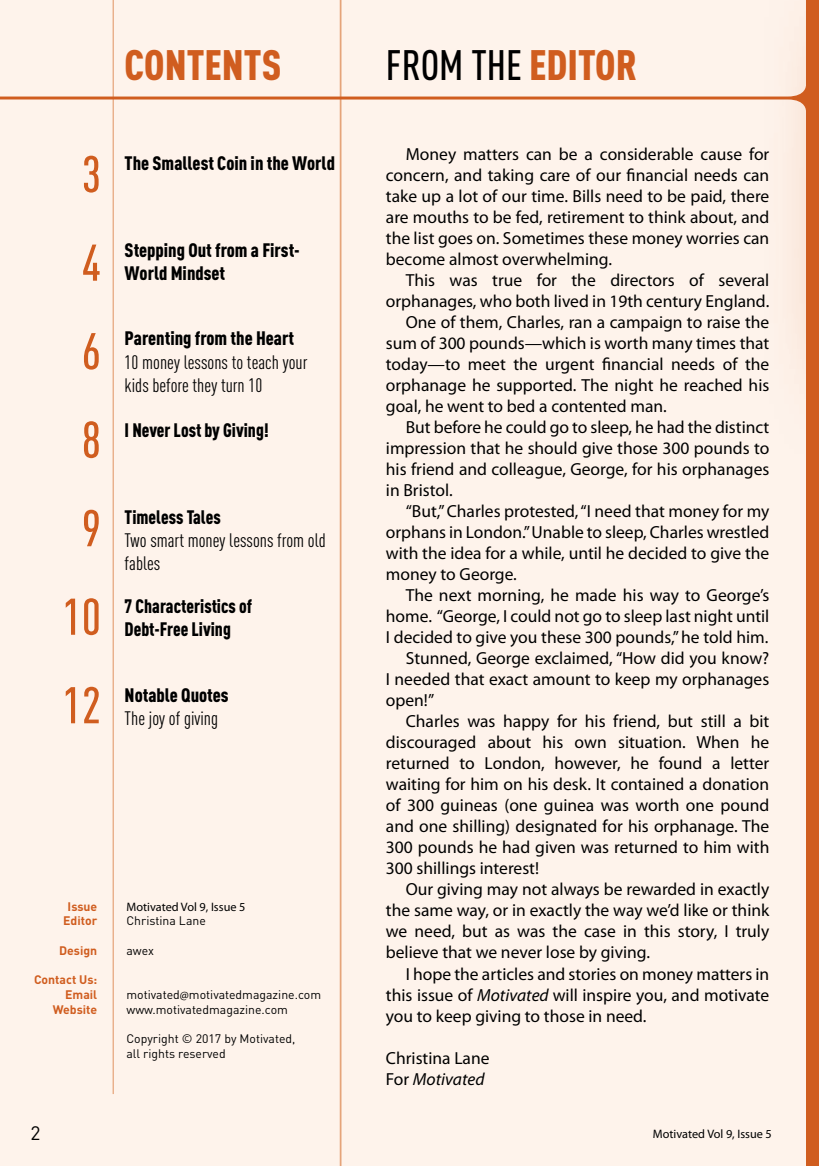
<style>
.page{position:relative;width:819px;height:1166px;background:#fef3eb}
.page>*{position:absolute;margin:0;border:0;box-sizing:border-box;transform-origin:0 0}
.t1{font:500 50.75px/88.5px "DIN Cond";color:#d05d1f}
.t2{font:500 42px "DIN Cond";color:#000}
.t3{font:900 42px "DIN Cond";color:#d05d1f}
.t4{font:900 19.25px/23.1px "DIN Cond";color:#000}
.t5{font:19.25px/23.1px "DIN Cond";color:#000}
.t6{font:900 19.25px "DIN Cond";color:#000;scale:.95 1}
.t7{font:19.25px "DIN Pro";color:#000}
.t8{font:17.5px/21px "Myriad Pro";color:#000;text-align:justify}
.t9{font:12.25px/14.7px "DIN Pro";color:#000}
.t10{font:12.25px "Myriad Pro";color:#000}
.t11{font:700 12.25px/14.7px "DIN Pro";color:#d05d1f;text-align:center}
.s1{font-weight:900;color:#d05d1f}
.s2{font-family:"Myriad Pro"}
.s3{font-style:italic}
</style>
<div class="page">
<div style="left:760px;top:0;width:59px;height:476px;background:#d05d1f;opacity:.64"></div>
<h2 class="t3" style="left:125px;top:38px;width:158px">CONTENTS</h2>
<h2 class="t2" style="left:386px;top:40px;width:252px">FROM THE <span class="s1">EDITOR</span></h2>
<h1 class="t1" style="left:82px;top:129px;width:21px">3</h1>
<p class="t4" style="left:125px;top:151px;width:212px">The Smallest Coin in the World</p>
<h1 class="t1" style="left:82px;top:217px;width:21px">4</h1>
<p class="t4" style="left:125px;top:238px;width:177px">Stepping Out from a First-<br>World Mindset</p>
<h1 class="t1" style="left:82px;top:306px;width:21px">6<br>8</h1>
<p class="t4" style="left:125px;top:326px;width:171px">Parenting from the Heart</p>
<p class="t5" style="left:125px;top:350px;width:184px">10 money lessons to teach your kids before they turn 10</p>
<p class="t6" style="left:125px;top:418px;width:153px">I Never Lost by Giving!</p>
<h1 class="t1" style="left:82px;top:483px;width:21px">9</h1>
<p class="t6" style="left:125px;top:505px;width:103px">Timeless Tales</p>
<p class="t5" style="left:125px;top:529px;width:203px">Two smart money lessons from old fables</p>
<h1 class="t1" style="left:62px;top:571px;width:40px">10</h1>
<p class="t6" style="left:125px;top:594px;width:136px">7 Characteristics of</p>
<p class="t6" style="left:125px;top:617px;width:113px">Debt-Free Living</p>
<h1 class="t1" style="left:62px;top:660px;width:40px">12</h1>
<p class="t4" style="left:125px;top:683px;width:105px">Notable Quotes</p>
<p class="t5" style="left:125px;top:707px;width:95px">The joy of giving</p>
<p class="t11" style="left:63px;top:898px;width:36px">Issue<br>Editor</p>
<p class="t11" style="left:59px;top:942px;width:40px">Design</p>
<p class="t11" style="left:34px;top:972px;width:65px;text-align:right">Contact Us:<br>Email<br>Website</p>
<p class="t7" style="left:31px;top:1119px;width:12px">2</p>
<p class="t10" style="left:126px;top:899px;width:120px">Motivated Vol 9, Issue 5</p>
<p class="t9" style="left:126px;top:913px;width:81px">Christina Lane</p>
<p class="t9" style="left:126px;top:942px;width:29px">awex</p>
<p class="t9" style="left:126px;top:986px;width:196px">motivated<span class="s2">@</span>motivatedmagazine.com www.motivatedmagazine.com</p>
<p class="t9" style="left:126px;top:1030px;width:170px">Copyright © 2017 by Motivated, all rights reserved</p>
<p class="t8" style="left:386px;top:144px;width:385px;text-indent:20px">Money matters can be a considerable cause for concern, and taking care of our financial needs can take up a lot of our time. Bills need to be paid, there are mouths to be fed, retirement to think about, and the list goes on. Sometimes these money worries can become almost overwhelming.</p>
<p class="t8" style="left:406px;top:270px;width:365px">This was true for the directors of several</p>
<p class="t8" style="left:386px;top:291px;width:385px">orphanages, who both lived in 19th century England.</p>
<p class="t8" style="left:406px;top:312px;width:365px">One of them, Charles, ran a campaign to raise the</p>
<p class="t8" style="left:386px;top:333px;width:385px">sum of 300 pounds—which is worth many times that</p>
<p class="t8" style="left:386px;top:354px;width:385px">today—to meet the urgent financial needs of the</p>
<p class="t8" style="left:386px;top:375px;width:385px">orphanage he supported. The night he reached his</p>
<p class="t8" style="left:386px;top:396px;width:282px">goal, he went to bed a contented man.</p>
<p class="t8" style="left:406px;top:417px;width:365px">But before he could go to sleep, he had the distinct</p>
<p class="t8" style="left:386px;top:438px;width:385px">impression that he should give those 300 pounds to</p>
<p class="t8" style="left:386px;top:459px;width:385px">his friend and colleague, George, for his orphanages</p>
<p class="t8" style="left:386px;top:480px;width:68px">in Bristol.</p>
<p class="t8" style="left:406px;top:501px;width:365px">“But,” Charles protested, “I need that money for my</p>
<p class="t8" style="left:386px;top:522px;width:385px">orphans in London.” Unable to sleep, Charles wrestled</p>
<p class="t8" style="left:386px;top:543px;width:385px">with the idea for a while, until he decided to give the</p>
<p class="t8" style="left:386px;top:564px;width:132px">money to George.</p>
<p class="t8" style="left:406px;top:585px;width:365px">The next morning, he made his way to George’s</p>
<p class="t8" style="left:386px;top:606px;width:385px">home. “George, I could not go to sleep last night until</p>
<p class="t8" style="left:386px;top:627px;width:384px">I decided to give you these 300 pounds,” he told him.</p>
<p class="t8" style="left:406px;top:648px;width:365px">Stunned, George exclaimed, “How did you know?</p>
<p class="t8" style="left:386px;top:669px;width:385px">I needed that exact amount to keep my orphanages</p>
<p class="t8" style="left:386px;top:690px;width:50px">open!”</p>
<p class="t8" style="left:406px;top:711px;width:365px">Charles was happy for his friend, but still a bit</p>
<p class="t8" style="left:386px;top:732px;width:385px">discouraged about his own situation. When he</p>
<p class="t8" style="left:386px;top:753px;width:385px">returned to London, however, he found a letter</p>
<p class="t8" style="left:386px;top:774px;width:385px">waiting for him on his desk. It contained a donation</p>
<p class="t8" style="left:386px;top:795px;width:385px">of 300 guineas (one guinea was worth one pound</p>
<p class="t8" style="left:386px;top:816px;width:385px">and one shilling) designated for his orphanage. The</p>
<p class="t8" style="left:386px;top:837px;width:385px">300 pounds he had given was returned to him with</p>
<p class="t8" style="left:386px;top:858px;width:155px">300 shillings interest!</p>
<p class="t8" style="left:406px;top:879px;width:365px">Our giving may not always be rewarded in exactly</p>
<p class="t8" style="left:386px;top:900px;width:385px">the same way, or in exactly the way we’d like or think</p>
<p class="t8" style="left:386px;top:921px;width:385px">we need, but as was the case in this story, I truly</p>
<p class="t8" style="left:386px;top:942px;width:265px">believe that we never lose by giving.</p>
<p class="t8" style="left:406px;top:963px;width:365px">I hope the articles and stories on money matters in</p>
<p class="t8" style="left:386px;top:984px;width:385px">this issue of <span class="s3">Motivated</span> will inspire you, and motivate</p>
<p class="t8" style="left:386px;top:1005px;width:262px">you to keep giving to those in need.</p>
<p class="t8" style="left:386px;top:1047px;width:105px">Christina Lane<br>For <span class="s3">Motivated</span></p>
<p class="t10" style="left:652px;top:1126px;width:120px">Motivated Vol 9, Issue 5</p>
</div>
